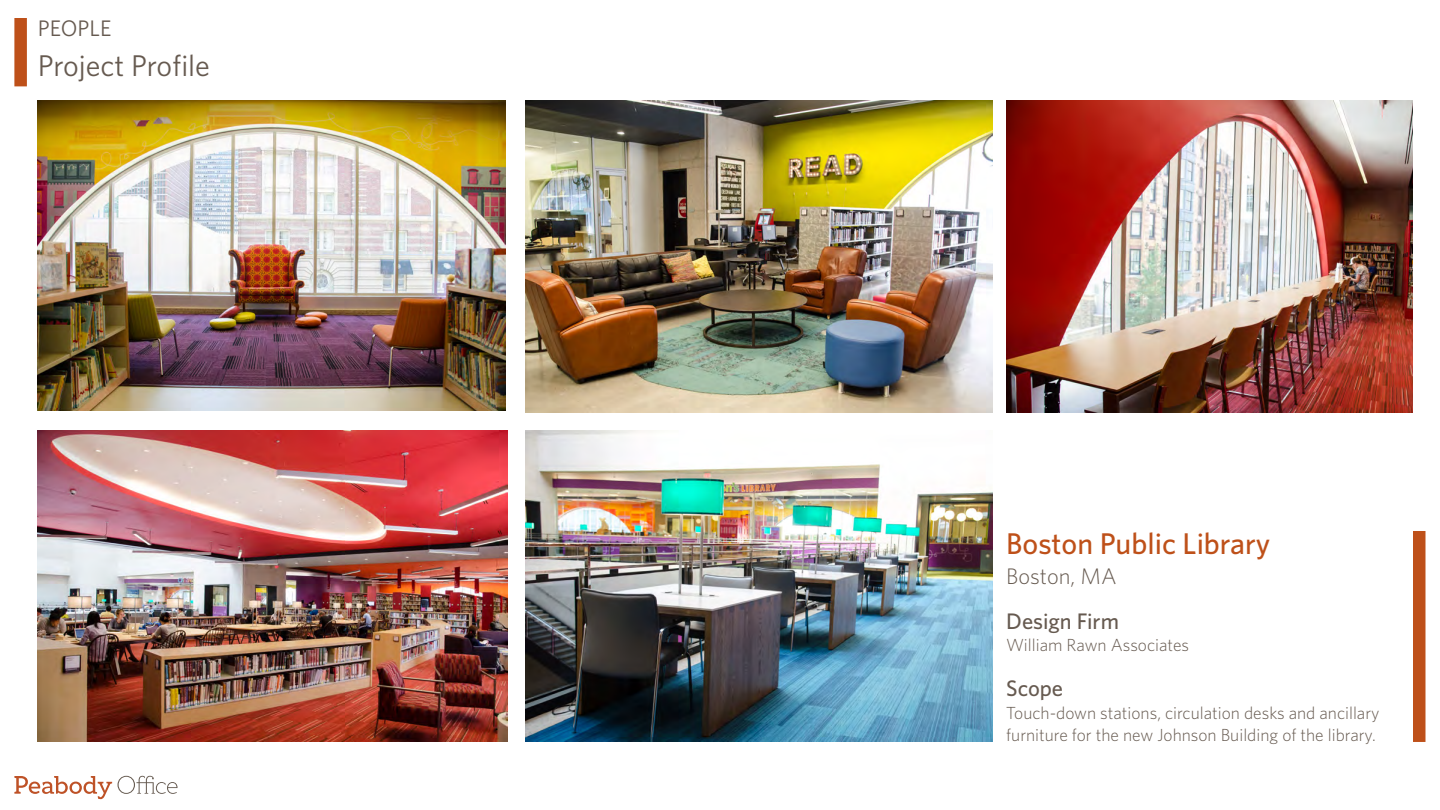
<style>
.page{position:relative;width:1440px;height:810px;background:#fff}
.page>*{position:absolute;margin:0;border:0;box-sizing:border-box;transform-origin:0 0}
.t1{font:500 30px "Whitney";color:#be5019}
.t2{font:30px "Whitney";color:#665a50}
.t3{font:500 22.5px "Whitney";color:#665a50}
.t4{font:300 22.5px "Whitney";color:#665a50}
.t5{font:22.5px "Whitney";color:#665a50}
.t6{font:300 17.5px/22.5px "Whitney";color:#665a50}
</style>
<div class="page">
<svg style="left:14px;top:776px;width:98px;height:23px"></svg>
<svg style="left:118px;top:776px;width:60px;height:18px"></svg>
<div style="left:14px;top:18px;width:13px;height:68px;background:#be5019"></div>
<div style="left:1413px;top:531px;width:13px;height:211px;background:#be5019"></div>
<img style="left:38px;top:430px;width:469px;height:311px">
<img style="left:525px;top:101px;width:468px;height:312px">
<img style="left:38px;top:101px;width:468px;height:310px">
<img style="left:525px;top:430px;width:468px;height:312px">
<img style="left:1006px;top:101px;width:407px;height:312px">
<p class="t5" style="left:38px;top:14px;width:75px">PEOPLE</p>
<p class="t2" style="left:38px;top:47px;width:174px">Project Profile</p>
<p class="t1" style="left:1006px;top:525px;width:266px">Boston Public Library</p>
<p class="t4" style="left:1006px;top:562px;width:112px">Boston, MA</p>
<p class="t3" style="left:1006px;top:607px;width:114px">Design Firm</p>
<p class="t6" style="left:1006px;top:634px;width:185px">William Rawn Associates</p>
<p class="t3" style="left:1006px;top:675px;width:59px">Scope</p>
<p class="t6" style="left:1006px;top:701px;width:375px">Touch-down stations, circulation desks and ancillary furniture for the new Johnson Building of the library.</p>
</div>
